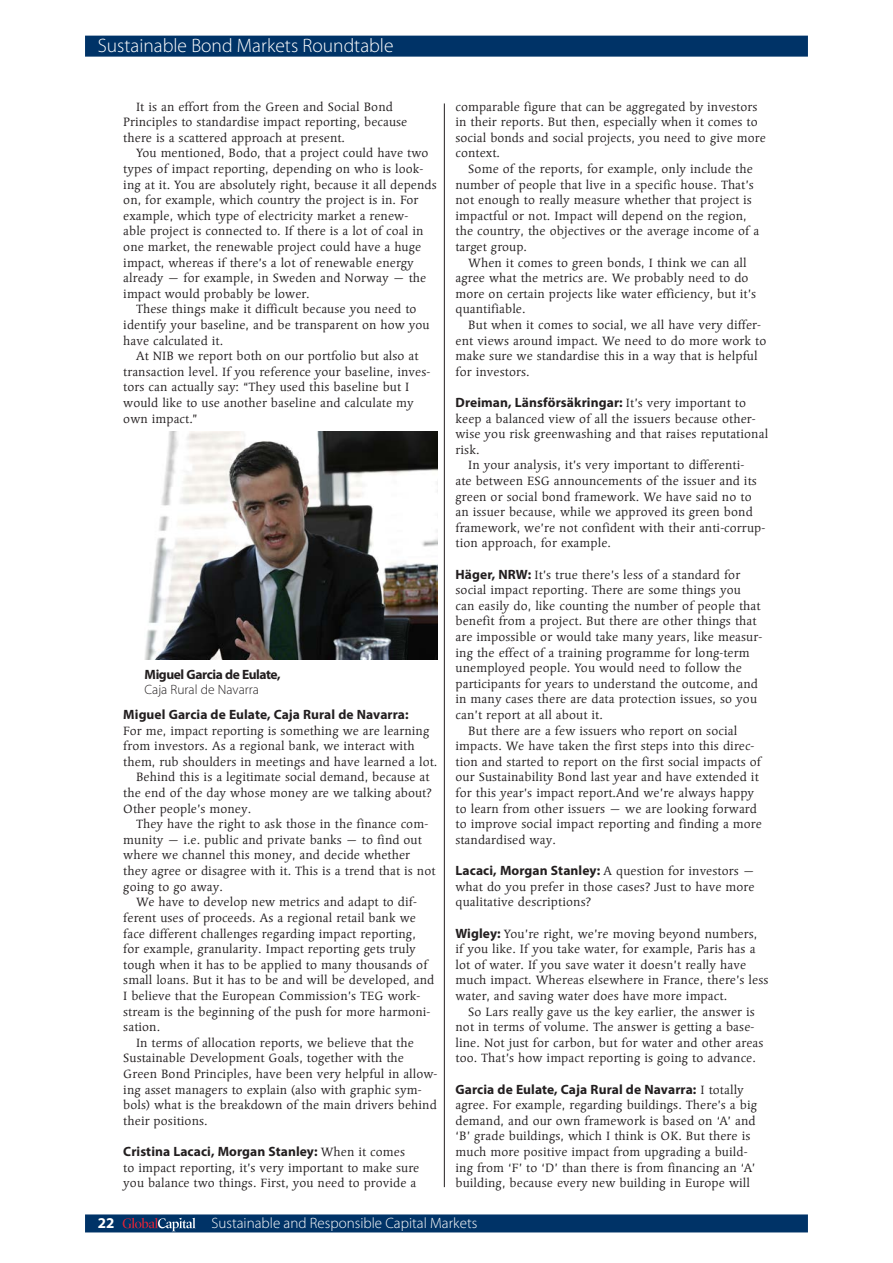
<style>
.page{position:relative;width:893px;height:1263px;background:#fff}
.page>*{position:absolute;margin:0;border:0;box-sizing:border-box;transform-origin:0 0}
.t1{font:300 19.5px "Myriad Pro";color:#fff}
.t2{font:300 15px "Myriad Pro";color:#fff}
.t3{font:700 15px "Myriad Pro";color:#fff}
._2012_RT_intro_detai{font:700 13.5px "Myriad Pro";letter-spacing:.005em;color:#231f20}
._2012_RT_intro_detai-2{font:700 13.5px/15px "Myriad Pro";letter-spacing:-.03em;color:#231f20}
.t4{font:12px/15.6px "Linotype Syntax Srf Std";letter-spacing:.005em;color:#231f20}
.s1{font-weight:300}
.s2{font-family:"Linotype Syntax Srf Std";font-weight:400;font-size:12px}
.s3{font-family:"Myriad Pro";font-weight:700;font-size:13.5px}
</style>
<div class="page">
<div style="left:85px;top:36px;width:723px;height:21px;background:#003367"></div>
<div style="left:85px;top:1214px;width:723px;height:18px;background:#003367"></div>
<svg style="left:123px;top:1218px;width:73px;height:13px"></svg>
<hr style="left:444px;top:103px;width:1px;height:1084px;background:#231f20">
<img style="left:145px;top:431px;width:293px;height:229px">
<h1 class="t1" style="left:98px;top:34px;width:297px">Sustainable Bond Markets Roundtable</h1>
<p class="t4" style="left:123px;top:99px;width:286px;text-indent:13px">It is an effort from the Green and Social Bond<br>Principles to standardise impact reporting, because there is a scattered approach at present.</p>
<p class="t4" style="left:123px;top:146px;width:315px;text-indent:13px">You mentioned, Bodo, that a project could have two types of impact reporting, depending on who is look&shy;ing at it. You are absolutely right, because it all depends on, for example, which country the project is in. For example, which type of electricity market a renew-<br>able project is connected to. If there is a lot of coal in one market, the renewable project could have a huge impact, whereas if there’s a lot of renewable energy already — for example, in Sweden and Norway — the impact would probably be lower.</p>
<p class="t4" style="left:123px;top:302px;width:308px;text-indent:13px">These things make it difficult because you need to identify your baseline, and be transparent on how you have calculated it.</p>
<p class="t4" style="left:123px;top:349px;width:309px;text-indent:13px">At NIB we report both on our portfolio but also at transaction level. If you reference your baseline, inves&shy;tors can actually say: “They used this baseline but I would like to use another baseline and calculate my own impact.”</p>
<p class="_2012_RT_intro_detai-2" style="left:145px;top:666px;width:138px">Miguel Garcia de Eulate,<br><span class="s1">Caja Rural de Navarra</span></p>
<p class="_2012_RT_intro_detai" style="left:123px;top:706px;width:287px">Miguel Garcia de Eulate, Caja Rural de Navarra:</p>
<p class="t4" style="left:123px;top:723px;width:316px">For me, impact reporting is something we are learning from investors. As a regional bank, we interact with them, rub shoulders in meetings and have learned a lot.</p>
<p class="t4" style="left:123px;top:770px;width:310px;text-indent:13px">Behind this is a legitimate social demand, because at the end of the day whose money are we talking about?<br>Other people’s money.</p>
<p class="t4" style="left:123px;top:817px;width:314px;text-indent:13px">They have the right to ask those in the finance com&shy;munity — i.e. public and private banks — to find out where we channel this money, and decide whether they agree or disagree with it. This is a trend that is not going to go away.</p>
<p class="t4" style="left:123px;top:895px;width:313px;text-indent:13px">We have to develop new metrics and adapt to dif&shy;ferent uses of proceeds. As a regional retail bank we face different challenges regarding impact reporting, for example, granularity. Impact reporting gets truly tough when it has to be applied to many thousands of small loans. But it has to be and will be developed, and I believe that the European Commission’s TEG work&shy;stream is the beginning of the push for more harmoni&shy;sation.</p>
<p class="t4" style="left:123px;top:1035px;width:316px;text-indent:13px">In terms of allocation reports, we believe that the Sustainable Development Goals, together with the Green Bond Principles, have been very helpful in allow&shy;ing asset managers to explain (also with graphic sym&shy;bols) what is the breakdown of the main drivers behind their positions.</p>
<p class="_2012_RT_intro_detai" style="left:123px;top:1142px;width:283px">Cristina Lacaci, Morgan Stanley: <span class="s2">When it comes</span></p>
<p class="t4" style="left:123px;top:1160px;width:298px">to impact reporting, it’s very important to make sure you balance two things. First, you need to provide a</p>
<p class="t4" style="left:455px;top:99px;width:312px">comparable figure that can be aggregated by investors in their reports. But then, especially when it comes to social bonds and social projects, you need to give more context.</p>
<p class="t4" style="left:455px;top:161px;width:305px;text-indent:13px">Some of the reports, for example, only include the number of people that live in a specific house. That’s not enough to really measure whether that project is impactful or not. Impact will depend on the region, the country, the objectives or the average income of a target group.</p>
<p class="t4" style="left:455px;top:255px;width:302px;text-indent:13px">When it comes to green bonds, I think we can all agree what the metrics are. We probably need to do more on certain projects like water efficiency, but it’s quantifiable.</p>
<p class="t4" style="left:455px;top:317px;width:312px;text-indent:13px">But when it comes to social, we all have very differ&shy;ent views around impact. We need to do more work to make sure we standardise this in a way that is helpful for investors.</p>
<p class="_2012_RT_intro_detai" style="left:455px;top:394px;width:292px">Dreiman, Länsförsäkringar: <span class="s2">It’s very important to</span></p>
<p class="t4" style="left:455px;top:411px;width:314px">keep a balanced view of all the issuers because other&shy;wise you risk greenwashing and that raises reputational risk.</p>
<p class="t4" style="left:455px;top:458px;width:311px;text-indent:13px">In your analysis, it’s very important to differenti-<br>ate between ESG announcements of the issuer and its green or social bond framework. We have said no to an issuer because, while we approved its green bond framework, we’re not confident with their anti-corrup&shy;tion approach, for example.</p>
<p class="t4" style="left:455px;top:567px;width:308px"><span class="s3">Häger, NRW:</span> It’s true there’s less of a standard for social impact reporting. There are some things you can easily do, like counting the number of people that benefit from a project. But there are other things that are impossible or would take many years, like measur&shy;ing the effect of a training programme for long-term unemployed people. You would need to follow the participants for years to understand the outcome, and in many cases there are data protection issues, so you can’t report at all about it.</p>
<p class="t4" style="left:455px;top:723px;width:308px;text-indent:13px">But there are a few issuers who report on social impacts. We have taken the first steps into this direc&shy;tion and started to report on the first social impacts of our Sustainability Bond last year and have extended it for this year’s impact report.And we’re always happy to learn from other issuers — we are looking forward to improve social impact reporting and finding a more standardised way.</p>
<p class="t4" style="left:455px;top:863px;width:301px;text-align:justify"><span class="s3">Lacaci, Morgan Stanley:</span> A question for investors — what do you prefer in those cases? Just to have more qualitative descriptions?</p>
<p class="t4" style="left:455px;top:926px;width:314px"><span class="s3">Wigley:</span> You’re right, we’re moving beyond numbers,<br>if you like. If you take water, for example, Paris has a lot of water. If you save water it doesn’t really have much impact. Whereas elsewhere in France, there’s less water, and saving water does have more impact.</p>
<p class="t4" style="left:455px;top:1004px;width:310px;text-indent:13px">So Lars really gave us the key earlier, the answer is not in terms of volume. The answer is getting a base&shy;line. Not just for carbon, but for water and other areas too. That’s how impact reporting is going to advance.</p>
<p class="_2012_RT_intro_detai" style="left:455px;top:1080px;width:290px">Garcia de Eulate, Caja Rural de Navarra: <span class="s2">I totally</span></p>
<p class="t4" style="left:455px;top:1097px;width:303px">agree. For example, regarding buildings. There’s a big demand, and our own framework is based on ‘A’ and ‘B’ grade buildings, which I think is OK. But there is much more positive impact from upgrading a build&shy;ing from ‘F’ to ‘D’ than there is from financing an ‘A’ building, because every new building in Europe will</p>
<p class="t3" style="left:98px;top:1213px;width:18px">22</p>
<p class="t2" style="left:212px;top:1214px;width:267px">Sustainable and Responsible Capital Markets</p>
</div>
